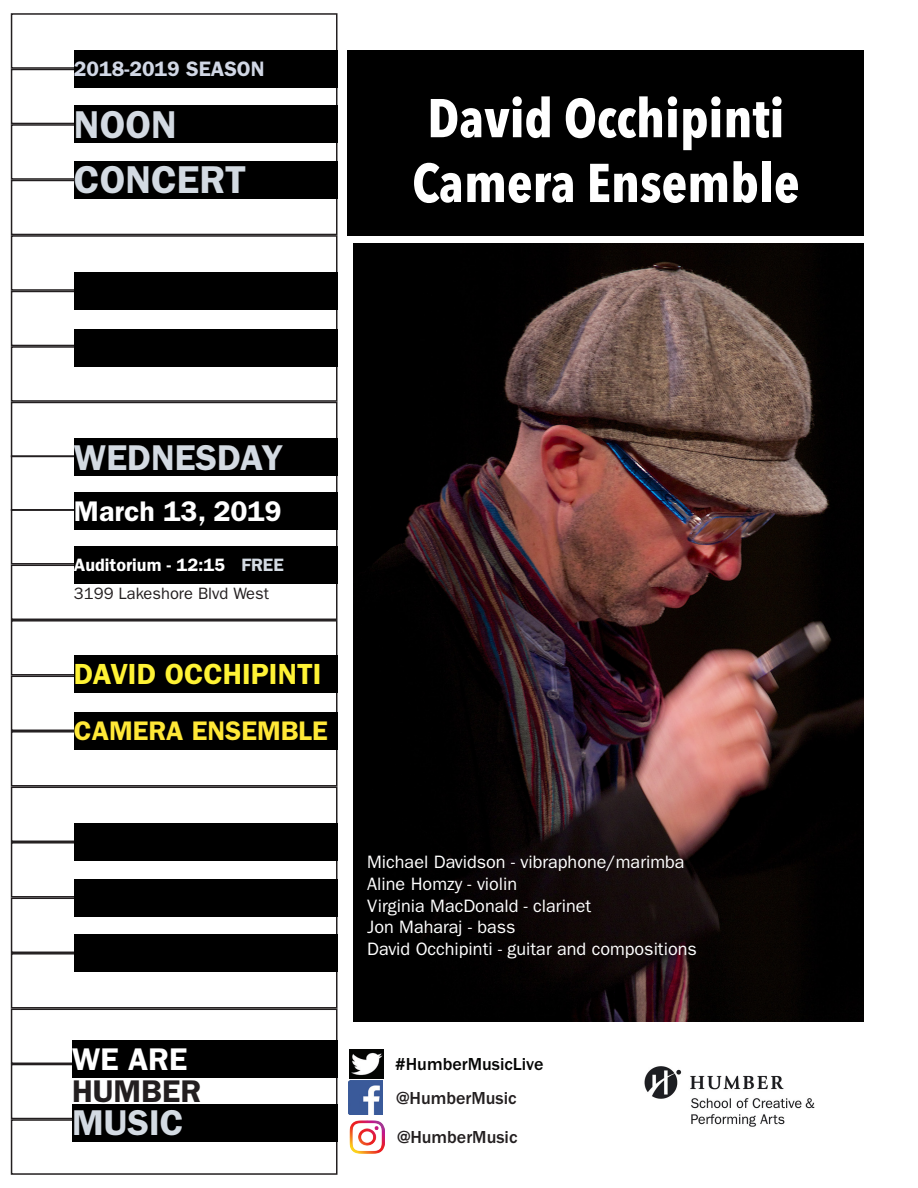
<style>
.page{position:relative;width:918px;height:1188px;background:#fff}
.page>*{position:absolute;margin:0;border:0;box-sizing:border-box;transform-origin:0 0}
.t1{font:700 54px "Avenir Next Condensed";color:#fff}
.t2{font:600 39px "ITC Franklin Gothic Std";color:#d3dae2}
.t3{font:600 36px "ITC Franklin Gothic Std";color:#d3dae2}
.t4{font:600 31.5px "ITC Franklin Gothic Std";color:#231f20}
.t5{font:600 31.5px "ITC Franklin Gothic Std";color:#fff}
.t6{font:600 29.25px "ITC Franklin Gothic Std";color:#fff335}
.t7{font:600 28.5px "ITC Franklin Gothic Std";color:#fff}
.t8{font:600 27px "ITC Franklin Gothic Std";color:#ffe837}
.t9{font:600 21px "ITC Franklin Gothic Std";color:#d1d7e5}
.t10{font:18px "ITC Franklin Gothic Std";color:#fff}
.t11{font:500 18px "ITC Franklin Gothic Std";color:#231f20}
.t12{font:600 18px "ITC Franklin Gothic Std";color:#fff}
.t13{font:500 18px "ITC Franklin Gothic Std";color:#050605}
.t14{font:16.5px "ITC Franklin Gothic Std";color:#231f20}
.s1{color:#d3dae2}
</style>
<div class="page">
<img style="left:349px;top:1050px;width:35px;height:28px">
<div style="left:11px;top:509px;width:327px;height:56px;border:2px solid #231f20"></div>
<div style="left:11px;top:402px;width:327px;height:55px;border:2px solid #231f20"></div>
<div style="left:11px;top:1064px;width:327px;height:55px;border:2px solid #231f20"></div>
<div style="left:11px;top:13px;width:327px;height:56px;border:2px solid #231f20"></div>
<div style="left:11px;top:565px;width:327px;height:55px;border:2px solid #231f20"></div>
<div style="left:11px;top:455px;width:327px;height:56px;border:2px solid #231f20"></div>
<div style="left:11px;top:346px;width:327px;height:56px;border:2px solid #231f20"></div>
<div style="left:11px;top:291px;width:327px;height:55px;border:2px solid #231f20"></div>
<div style="left:11px;top:235px;width:327px;height:56px;border:2px solid #231f20"></div>
<div style="left:11px;top:180px;width:327px;height:55px;border:2px solid #231f20"></div>
<div style="left:11px;top:124px;width:327px;height:56px;border:2px solid #231f20"></div>
<div style="left:11px;top:69px;width:327px;height:55px;border:2px solid #231f20"></div>
<div style="left:11px;top:898px;width:327px;height:55px;border:2px solid #231f20"></div>
<div style="left:11px;top:842px;width:327px;height:56px;border:2px solid #231f20"></div>
<div style="left:11px;top:787px;width:327px;height:55px;border:2px solid #231f20"></div>
<div style="left:11px;top:731px;width:327px;height:56px;border:2px solid #231f20"></div>
<div style="left:11px;top:676px;width:327px;height:55px;border:2px solid #231f20"></div>
<div style="left:11px;top:620px;width:327px;height:56px;border:2px solid #231f20"></div>
<div style="left:11px;top:953px;width:327px;height:56px;border:2px solid #231f20"></div>
<div style="left:11px;top:1009px;width:327px;height:55px;border:2px solid #231f20"></div>
<div style="left:11px;top:1119px;width:327px;height:56px;border:2px solid #231f20"></div>
<div style="left:74px;top:50px;width:264px;height:37px;background:#000"></div>
<div style="left:74px;top:106px;width:264px;height:37px;background:#000"></div>
<div style="left:74px;top:161px;width:264px;height:37px;background:#000"></div>
<div style="left:74px;top:272px;width:264px;height:37px;background:#000"></div>
<div style="left:74px;top:329px;width:264px;height:37px;background:#000"></div>
<div style="left:74px;top:439px;width:264px;height:37px;background:#000"></div>
<div style="left:74px;top:492px;width:264px;height:38px;background:#000"></div>
<div style="left:74px;top:546px;width:264px;height:37px;background:#000"></div>
<div style="left:74px;top:655px;width:264px;height:38px;background:#000"></div>
<div style="left:74px;top:712px;width:264px;height:38px;background:#000"></div>
<div style="left:74px;top:823px;width:264px;height:38px;background:#000"></div>
<div style="left:74px;top:879px;width:264px;height:37px;background:#000"></div>
<div style="left:74px;top:934px;width:264px;height:38px;background:#000"></div>
<div style="left:72px;top:1040px;width:266px;height:38px;background:#000"></div>
<div style="left:72px;top:1104px;width:266px;height:37px;background:#000"></div>
<img style="left:644px;top:1066px;width:171px;height:61px">
<div style="left:348px;top:50px;width:516px;height:185px;background:#000"></div>
<img style="left:353px;top:244px;width:510px;height:778px">
<img style="left:349px;top:1081px;width:34px;height:34px">
<img style="left:349px;top:1120px;width:35px;height:33px">
<p class="t9" style="left:74px;top:56px;width:192px">2018-2019 SEASON</p>
<p class="t2" style="left:74px;top:101px;width:104px">NOON</p>
<p class="t2" style="left:74px;top:157px;width:174px">CONCERT</p>
<p class="t1" style="left:427px;top:85px;width:359px">David Occhipinti</p>
<p class="t1" style="left:412px;top:150px;width:389px">Camera Ensemble</p>
<p class="t3" style="left:74px;top:436px;width:210px">WEDNESDAY</p>
<p class="t7" style="left:74px;top:494px;width:209px">March 13, 2019</p>
<p class="t12" style="left:74px;top:554px;width:211px">Auditorium - 12:15 <span class="s1">FREE</span></p>
<p class="t14" style="left:74px;top:584px;width:197px">3199 Lakeshore Blvd West</p>
<p class="t6" style="left:74px;top:657px;width:249px">DAVID OCCHIPINTI</p>
<p class="t8" style="left:74px;top:715px;width:255px">CAMERA ENSEMBLE</p>
<p class="t5" style="left:72px;top:1041px;width:117px">WE ARE</p>
<p class="t3" style="left:72px;top:1101px;width:113px">MUSIC</p>
<p class="t4" style="left:72px;top:1072px;width:131px">HUMBER</p>
<p class="t10" style="left:367px;top:852px;width:319px">Michael Davidson - vibraphone/marimba</p>
<p class="t10" style="left:367px;top:874px;width:152px">Aline Homzy - violin</p>
<p class="t10" style="left:367px;top:895px;width:226px">Virginia MacDonald - clarinet</p>
<p class="t10" style="left:367px;top:917px;width:150px">Jon Maharaj - bass</p>
<p class="t10" style="left:367px;top:938px;width:331px">David Occhipinti - guitar and compositions</p>
<p class="t13" style="left:395px;top:1054px;width:150px">#HumberMusicLive</p>
<p class="t11" style="left:397px;top:1088px;width:121px">@HumberMusic</p>
<p class="t11" style="left:397px;top:1127px;width:121px">@HumberMusic</p>
</div>
